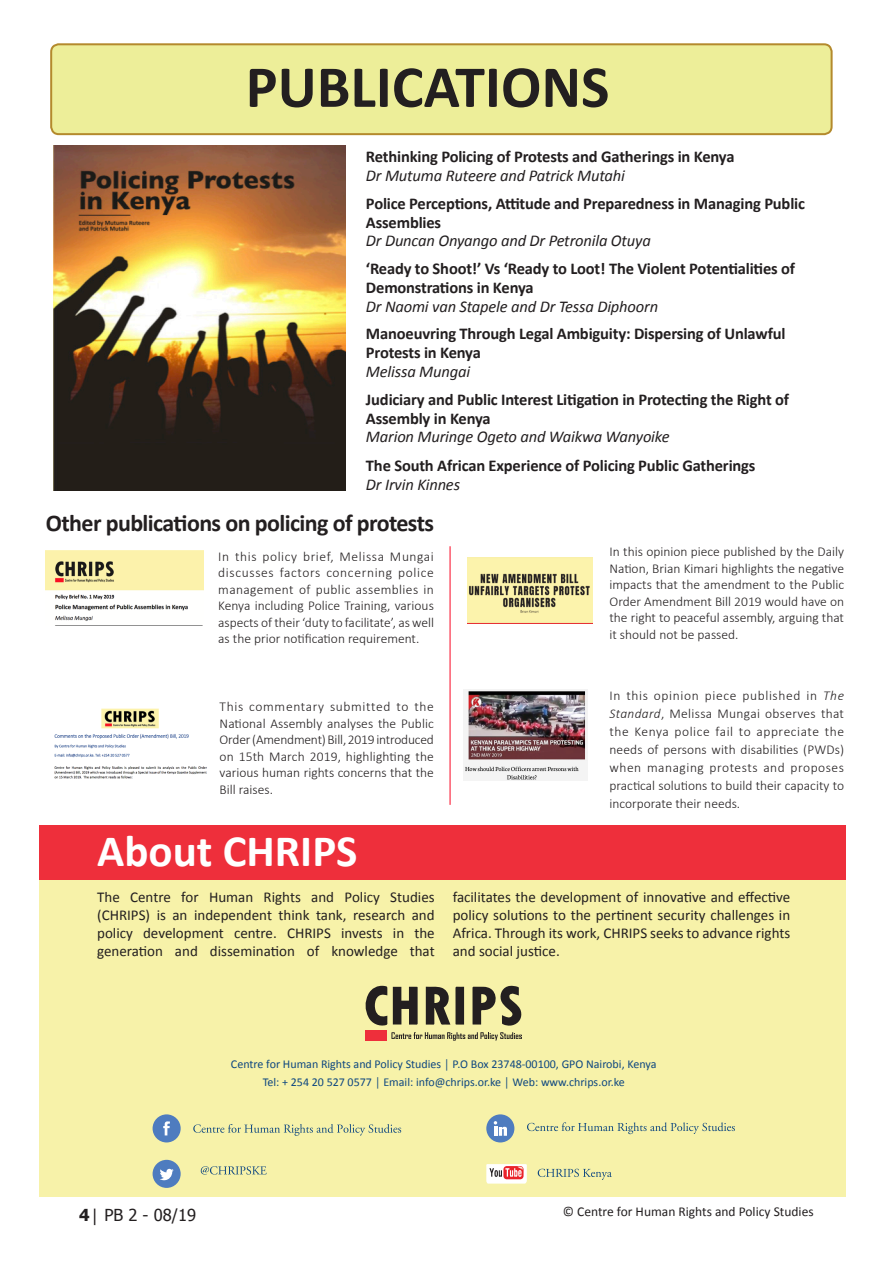
<style>
.page{position:relative;width:893px;height:1263px;background:#fff}
.page>*{position:absolute;margin:0;border:0;box-sizing:border-box;transform-origin:0 0}
.t1{font:700 60px "Calibri";color:#231f20}
.t2{font:700 45px "Calibri";color:#fff}
.t3{font:700 24px "Calibri";letter-spacing:-.025em;color:#231f20}
.t4{font:700 16.5px/18.8px "Calibri";letter-spacing:-.01em;color:#231f20}
.t5{font:italic 16.5px "Calibri";letter-spacing:-.01em;color:#231f20}
.t6{font:16.5px "Tahoma";color:#231f20}
.t7{font:15px/18px "Calibri";color:#231f20;text-align:justify}
.t8{font:300 13.5px/16.5px "Calibri";color:#231f20;text-align:justify}
.t9{font:13.5px "Calibri";color:#231f20}
.t10{font:12px/17.4px "Calibri";color:#0e4780;text-align:center}
.s1{font-style:italic}
.s2{font-weight:700}
.s3{font-family:"Optima";font-weight:700}
</style>
<div class="page">
<div style="left:39px;top:825px;width:807px;height:372px;background:#f7f2a9"></div>
<div style="left:39px;top:825px;width:807px;height:55px;background:#ee2f3b"></div>
<svg style="left:527px;top:1122px;width:208px;height:12px"></svg>
<div style="left:486px;top:1114px;width:28px;height:28px;background:#4e7cbf;border-radius:50%"></div>
<svg style="left:494px;top:1121px;width:13px;height:15px"></svg>
<svg style="left:538px;top:1169px;width:74px;height:11px"></svg>
<svg style="left:486px;top:1164px;width:41px;height:19px"></svg>
<svg style="left:193px;top:1124px;width:208px;height:12px"></svg>
<div style="left:153px;top:1114px;width:28px;height:28px;background:#4e7cbf;border-radius:50%"></div>
<svg style="left:163px;top:1121px;width:7px;height:14px"></svg>
<svg style="left:201px;top:1166px;width:66px;height:8px"></svg>
<div style="left:153px;top:1160px;width:28px;height:28px;background:#4e7cbf;border-radius:50%"></div>
<svg style="left:160px;top:1169px;width:14px;height:11px"></svg>
<svg style="left:365px;top:985px;width:157px;height:55px"></svg>
<img style="left:46px;top:550px;width:158px;height:71px">
<img style="left:54px;top:708px;width:153px;height:71px">
<img style="left:467px;top:557px;width:125px;height:67px">
<img style="left:464px;top:690px;width:123px;height:90px">
<hr style="left:450px;top:546px;width:1px;height:259px;background:#fa0723">
<div style="left:51px;top:44px;width:781px;height:90px;background:#edee99;border-radius:8px"></div>
<div style="left:51px;top:43px;width:782px;height:92px;border:2px solid #b48a2d;border-radius:8px"></div>
<img style="left:54px;top:146px;width:292px;height:345px">
<h1 class="t1" style="left:246px;top:50px;width:365px">PUBLICATIONS</h1>
<p class="t4" style="left:366px;top:147px;width:370px">Rethinking Policing of Protests and Gatherings in Kenya</p>
<p class="t5" style="left:366px;top:165px;width:260px">Dr Mutuma Ruteere and Patrick Mutahi</p>
<p class="t4" style="left:366px;top:194px;width:441px">Police Perceptions, Attitude and Preparedness in Managing Public<br>Assemblies</p>
<p class="t5" style="left:366px;top:231px;width:286px">Dr Duncan Onyango and Dr Petronila Otuya</p>
<p class="t4" style="left:366px;top:259px;width:431px">‘Ready to Shoot!’ Vs ‘Ready to Loot! The Violent Potentialities of<br>Demonstrations in Kenya</p>
<p class="t5" style="left:366px;top:296px;width:294px">Dr Naomi van Stapele and Dr Tessa Diphoorn</p>
<p class="t4" style="left:366px;top:324px;width:421px">Manoeuvring Through Legal Ambiguity: Dispersing of Unlawful<br>Protests in Kenya</p>
<p class="t5" style="left:366px;top:361px;width:106px">Melissa Mungai</p>
<p class="t4" style="left:366px;top:390px;width:425px">Judiciary and Public Interest Litigation in Protecting the Right of<br>Assembly in Kenya</p>
<p class="t5" style="left:366px;top:426px;width:305px">Marion Muringe Ogeto and Waikwa Wanyoike</p>
<p class="t4" style="left:366px;top:456px;width:391px">The South African Experience of Policing Public Gatherings</p>
<p class="t5" style="left:366px;top:474px;width:96px">Dr Irvin Kinnes</p>
<h3 class="t3" style="left:46px;top:508px;width:390px">Other publications on policing of protests</h3>
<p class="t8" style="left:218px;top:549px;width:217px">In this policy brief, Melissa Mungai discusses factors concerning police management of public assemblies in Kenya including Police Training, various aspects of their ‘duty to facilitate’, as well as the prior notification requirement.</p>
<p class="t8" style="left:220px;top:700px;width:216px">This commentary submitted to the National Assembly analyses the Public Order (Amendment) Bill, 2019 introduced on 15th March 2019, highlighting the various human rights concerns that the Bill raises.</p>
<p class="t8" style="left:609px;top:545px;width:236px">In this opinion piece published by the Daily Nation, Brian Kimari highlights the negative impacts that the amendment to the Public Order Amendment Bill 2019 would have on the right to peaceful assembly, arguing that it should not be passed.</p>
<p class="t8" style="left:609px;top:688px;width:236px;line-height:18px">In this opinion piece published in <span class="s1">The Standard</span>, Melissa Mungai observes that the Kenya police fail to appreciate the needs of persons with disabilities (PWDs) when managing protests and proposes practical solutions to build their capacity to incorporate their needs.</p>
<h2 class="t2" style="left:97px;top:823px;width:262px">About CHRIPS</h2>
<p class="t7" style="left:97px;top:888px;width:339px">The Centre for Human Rights and Policy Studies (CHRIPS) is an independent think tank, research and policy development centre. CHRIPS invests in the generation and dissemination of knowledge that</p>
<p class="t7" style="left:453px;top:888px;width:339px">facilitates the development of innovative and effective policy solutions to the pertinent security challenges in Africa. Through its work, CHRIPS seeks to advance rights and social justice.</p>
<p class="t10" style="left:231px;top:1055px;width:427px">Centre for Human Rights and Policy Studies │ P.O Box 23748-00100, GPO Nairobi, Kenya<br>Tel: + 254 20 527 0577 │ Email: info@chrips.or.ke │ Web: www.chrips.or.ke</p>
<p class="t6" style="left:79px;top:1204px;width:118px"><span class="s2">4</span><span class="s3">|</span> PB 2 - 08/19</p>
<p class="t9" style="left:563px;top:1203px;width:252px">© Centre for Human Rights and Policy Studies</p>
</div>
